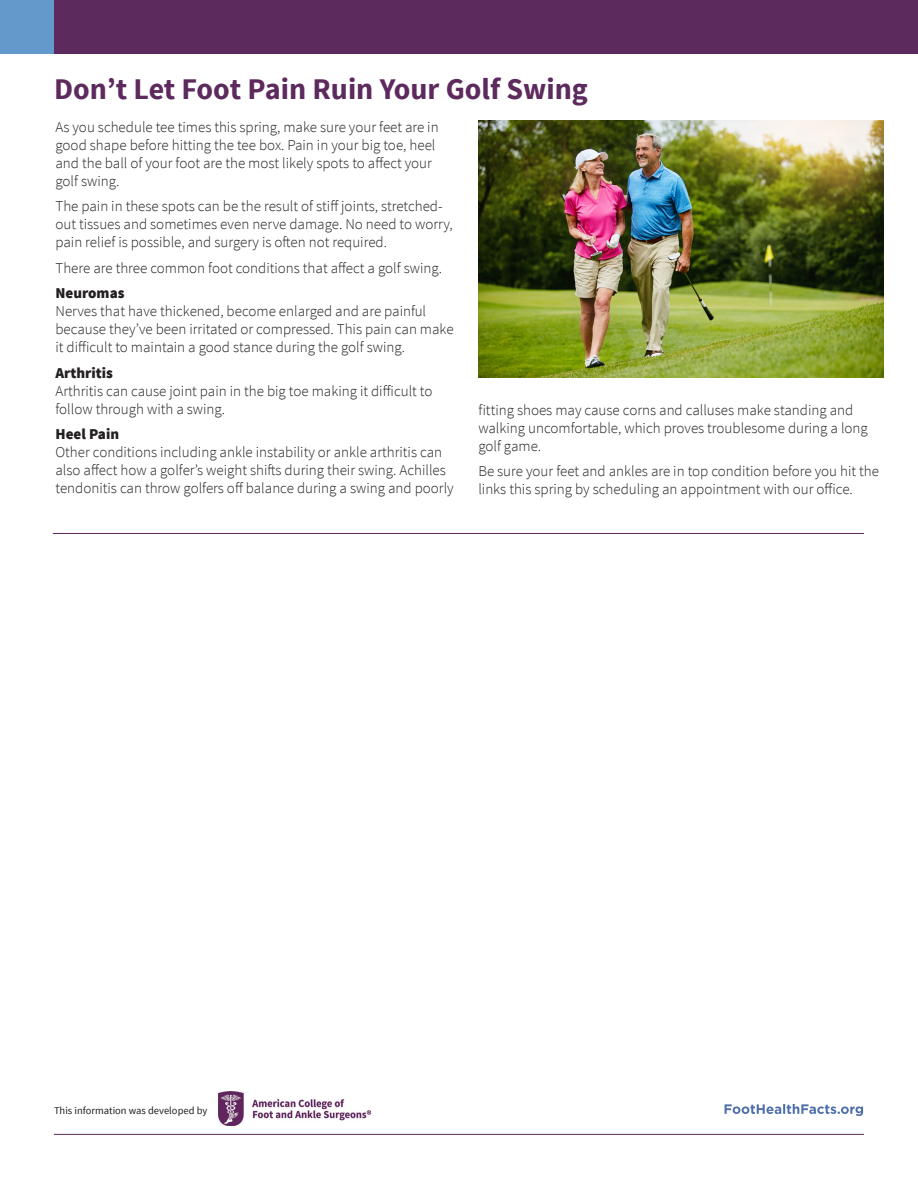
<style>
.page{position:relative;width:918px;height:1188px;background:#fff}
.page>*{position:absolute;margin:0;border:0;box-sizing:border-box;transform-origin:0 0}
.Headline{font:700 30px "Source Sans Pro";color:#5d2a5e}
.Text{font:300 15px/18px "Source Sans Pro";color:#231f20}
.t1{font:10.5px "Source Sans Pro";color:#231f20}
.s1{font-weight:900}
</style>
<div class="page">
<div style="left:0;top:0;width:918px;height:54px;background:#5d2a5e"></div>
<div style="left:0;top:0;width:54px;height:54px;background:#639acc"></div>
<svg style="left:725px;top:1104px;width:138px;height:12px"></svg>
<hr style="left:54px;top:1134px;width:810px;height:1px;background:#5d2a5e">
<hr style="left:53px;top:533px;width:811px;height:1px;background:#5d2a5e">
<img style="left:218px;top:1092px;width:152px;height:34px">
<img style="left:478px;top:121px;width:405px;height:257px">
<p class="Headline" style="left:54px;top:70px;width:535px">Don’t Let Foot Pain Ruin Your Golf Swing</p>
<p class="Text" style="left:56px;top:118px;width:385px">As you schedule tee times this spring, make sure your feet are in good shape before hitting the tee box. Pain in your big toe, heel and the ball of your foot are the most likely spots to affect your golf swing.</p>
<p class="Text" style="left:56px;top:197px;width:399px">The pain in these spots can be the result of stiff joints, stretched&shy;out tissues and sometimes even nerve damage. No need to worry, pain relief is possible, and surgery is often not required.</p>
<p class="Text" style="left:56px;top:259px;width:388px">There are three common foot conditions that affect a golf swing.</p>
<p class="Text" style="left:56px;top:284px;width:400px"><span class="s1">Neuromas<br></span>Nerves that have thickened, become enlarged and are painful because they’ve been irritated or compressed. This pain can make it difficult to maintain a good stance during the golf swing.</p>
<p class="Text" style="left:56px;top:364px;width:379px"><span class="s1">Arthritis<br></span>Arthritis can cause joint pain in the big toe making it difficult to follow through with a swing.</p>
<p class="Text" style="left:56px;top:425px;width:400px"><span class="s1">Heel Pain<br></span>Other conditions including ankle instability or ankle arthritis can also affect how a golfer’s weight shifts during their swing. Achilles tendonitis can throw golfers off balance during a swing and poorly</p>
<p class="Text" style="left:478px;top:401px;width:391px">fitting shoes may cause corns and calluses make standing and walking uncomfortable, which proves troublesome during a long golf game.</p>
<p class="Text" style="left:478px;top:462px;width:402px">Be sure your feet and ankles are in top condition before you hit the links this spring by scheduling an appointment with our office.</p>
<p class="t1" style="left:54px;top:1104px;width:155px">This information was developed by</p>
</div>
